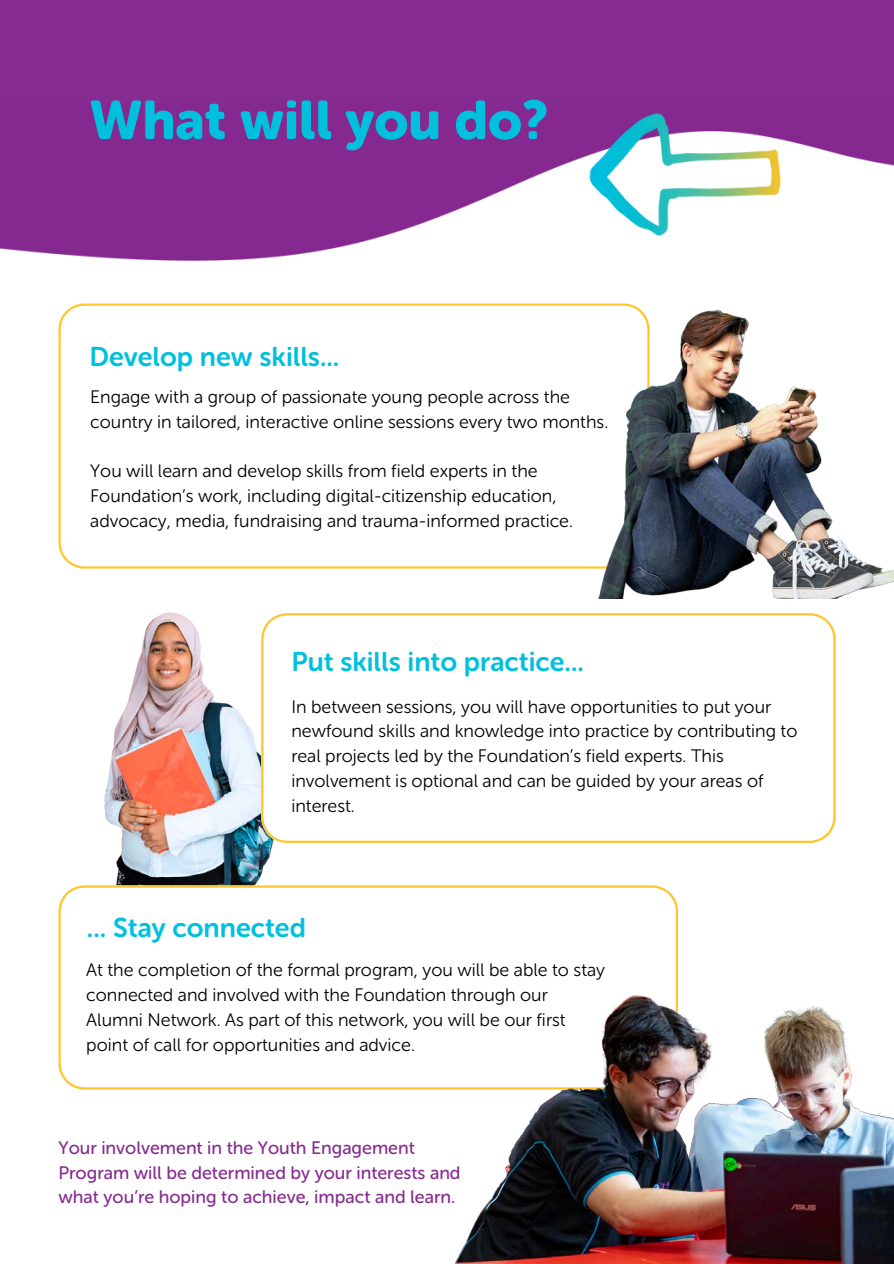
<style>
.page{position:relative;width:894px;height:1264px;background:#fff}
.page>*{position:absolute;margin:0;border:0;box-sizing:border-box;transform-origin:0 0}
.t1{font:54px "Museo Sans Rounded 900";color:#00c0de}
.t2{font:27px "Museo Sans Rounded 700";color:#00c0de}
.t3{font:18px/24.8px "Museo Sans Rounded 300";color:#000}
.t4{font:18px/24.8px "Museo Sans Rounded 500";color:#862b90}
</style>
<div class="page">
<svg style="left:58px;top:303px;width:454px;height:265px"></svg>
<img style="left:104px;top:612px;width:169px;height:273px">
<svg style="left:261px;top:613px;width:574px;height:229px"></svg>
<svg style="left:58px;top:885px;width:619px;height:204px"></svg>
<img style="left:455px;top:992px;width:438px;height:271px">
<img style="left:512px;top:345px;width:381px;height:253px">
<img style="left:0;top:102px;width:464px;height:159px">
<div style="left:0;top:0;width:893px;height:102px;background:#862b90"></div>
<img style="left:464px;top:102px;width:429px;height:243px">
<p class="t1" style="left:89px;top:88px;width:460px">What will you do?</p>
<h1 class="t2" style="left:89px;top:340px;width:251px">Develop new skills...</h1>
<p class="t3" style="left:90px;top:384px;width:519px">Engage with a group of passionate young people across the country in tailored, interactive online sessions every two months.</p>
<h2 class="t3" style="left:90px;top:458px;width:484px">You will learn and develop skills from field experts in the<br>Foundation’s work, including digital-citizenship education, advocacy, media, fundraising and trauma-informed practice.</h2>
<p class="t2" style="left:291px;top:645px;width:294px">Put skills into practice...</p>
<p class="t3" style="left:291px;top:694px;width:507px">In between sessions, you will have opportunities to put your newfound skills and knowledge into practice by contributing to real projects led by the Foundation’s field experts. This involvement is optional and can be guided by your areas of interest.</p>
<p class="t2" style="left:87px;top:911px;width:220px">... Stay connected</p>
<p class="t3" style="left:86px;top:957px;width:520px">At the completion of the formal program, you will be able to stay connected and involved with the Foundation through our</p>
<h2 class="t3" style="left:86px;top:1007px;width:480px">Alumni Network. As part of this network, you will be our first</h2>
<p class="t3" style="left:86px;top:1032px;width:330px">point of call for opportunities and advice.</p>
<h2 class="t4" style="left:58px;top:1135px;width:403px">Your involvement in the Youth Engagement<br>Program will be determined by your interests and what you’re hoping to achieve, impact and learn.</h2>
</div>
